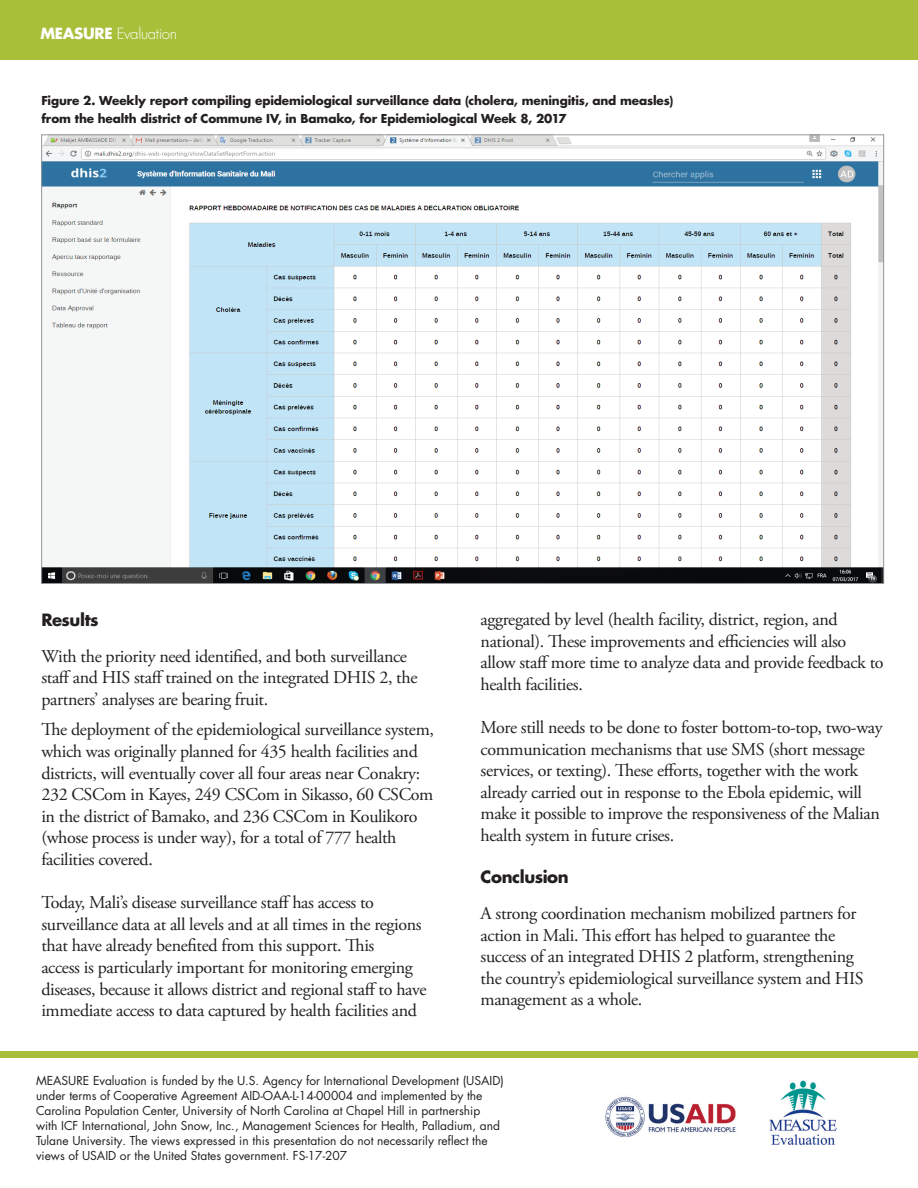
<style>
.page{position:relative;width:918px;height:1188px;background:#fff}
.page>*{position:absolute;margin:0;border:0;box-sizing:border-box;transform-origin:0 0}
.t1{font:18px/21.6px "Adobe Garamond Pro";letter-spacing:-.02em;color:#231f20}
.t2{font:700 16.5px "Futura LT Pro";letter-spacing:-.025em;color:#231f20}
.t3{font:300 15px "Futura LT Pro";letter-spacing:-.02em;color:#fff}
.t4{font:12px/15px "Futura LT Pro";color:#231f20}
.t5{font:700 12px/18px "Futura LT Pro";letter-spacing:-.01em;color:#231f20}
.s1{font-weight:700}
</style>
<div class="page">
<div style="left:0;top:1051px;width:918px;height:6px;background:#a7bf39"></div>
<div style="left:0;top:0;width:918px;height:60px;background:#a7bf39"></div>
<img style="left:605px;top:1096px;width:131px;height:41px">
<img style="left:769px;top:1080px;width:67px;height:64px">
<img style="left:43px;top:137px;width:839px;height:445px">
<p class="t3" style="left:40px;top:24px;width:138px"><span class="s1">MEASURE</span> Evaluation</p>
<p class="t5" style="left:41px;top:91px;width:633px">Figure 2. Weekly report compiling epidemiological surveillance data (cholera, meningitis, and measles) from the health district of Commune IV, in Bamako, for Epidemiological Week 8, 2017</p>
<p class="t2" style="left:41px;top:607px;width:59px">Results</p>
<p class="t1" style="left:41px;top:646px;width:378px">With the priority need identified, and both surveillance staff and HIS staff trained on the integrated DHIS 2, the partners’ analyses are bearing fruit.</p>
<p class="t1" style="left:41px;top:720px;width:394px">The deployment of the epidemiological surveillance system, which was originally planned for 435 health facilities and districts, will eventually cover all four areas near Conakry:<br>232 CSCom in Kayes, 249 CSCom in Sikasso, 60 CSCom in the district of Bamako, and 236 CSCom in Koulikoro (whose process is under way), for a total of 777 health facilities covered.</p>
<p class="t1" style="left:41px;top:892px;width:387px">Today, Mali’s disease surveillance staff has access to surveillance data at all levels and at all times in the regions that have already benefited from this support. This<br>access is particularly important for monitoring emerging diseases, because it allows district and regional staff to have immediate access to data captured by health facilities and</p>
<p class="t1" style="left:481px;top:609px;width:404px">aggregated by level (health facility, district, region, and national). These improvements and efficiencies will also allow staff more time to analyze data and provide feedback to health facilities.</p>
<p class="t1" style="left:481px;top:717px;width:404px">More still needs to be done to foster bottom-to-top, two-way communication mechanisms that use SMS (short message services, or texting). These efforts, together with the work already carried out in response to the Ebola epidemic, will make it possible to improve the responsiveness of the Malian health system in future crises.</p>
<p class="t2" style="left:481px;top:864px;width:90px">Conclusion</p>
<p class="t1" style="left:481px;top:903px;width:384px">A strong coordination mechanism mobilized partners for action in Mali. This effort has helped to guarantee the success of an integrated DHIS 2 platform, strengthening the country’s epidemiological surveillance system and HIS management as a whole.</p>
<p class="t4" style="left:36px;top:1072px;width:469px">MEASURE Evaluation is funded by the U.S. Agency for International Development (USAID) under terms of Cooperative Agreement AID-OAA-L-14-00004 and implemented by the Carolina Population Center, University of North Carolina at Chapel Hill in partnership with ICF International, John Snow, Inc., Management Sciences for Health, Palladium, and Tulane University. The views expressed in this presentation do not necessarily reflect the views of USAID or the United States government. FS-17-207</p>
</div>
